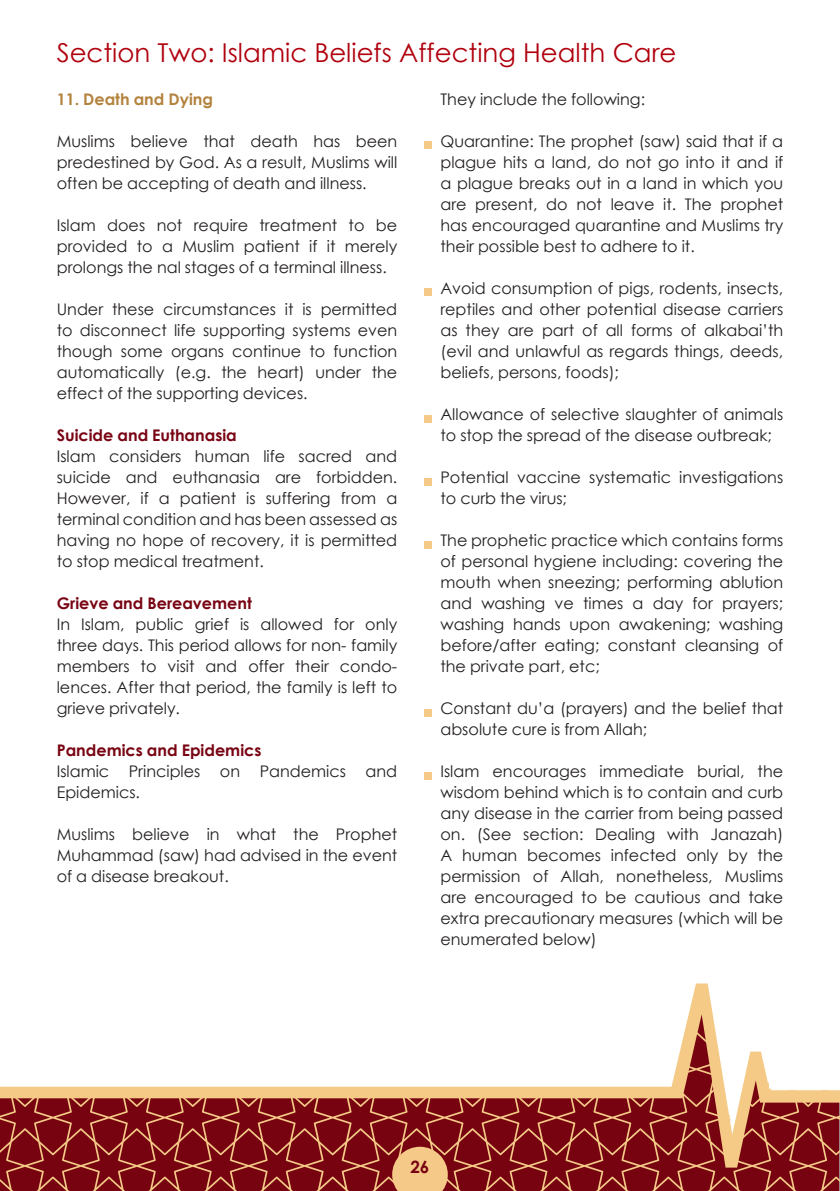
<style>
.page{position:relative;width:840px;height:1191px;background:#fff}
.page>*{position:absolute;margin:0;border:0;box-sizing:border-box;transform-origin:0 0}
._1__Page_Titles{font:26px "Century Gothic";color:#b0000d}
.t1{font:700 17px "Century Gothic";color:#780312}
._2__Body_Copy{font:16px/21px "Century Gothic";color:#231f20;text-align:justify}
._2_1_Forward_Bold_re{font:700 16px "Century Gothic";color:#780312}
._3__Subheadings_GOLD{font:700 16px "Century Gothic";color:#b3823d}
</style>
<div class="page">
<svg style="left:0;top:1167px;width:839px;height:24px;background:#871e20"></svg>
<svg style="left:0;top:983px;width:839px;height:184px"></svg>
<svg style="left:392px;top:1146px;width:55px;height:45px;background:#e3ad76"></svg>
<div style="left:424px;top:142px;width:7px;height:7px;background:#f5c987"></div>
<div style="left:424px;top:289px;width:7px;height:7px;background:#f5c987"></div>
<div style="left:424px;top:415px;width:7px;height:7px;background:#f5c987"></div>
<div style="left:424px;top:478px;width:7px;height:7px;background:#f5c987"></div>
<div style="left:424px;top:541px;width:7px;height:7px;background:#f5c987"></div>
<div style="left:424px;top:709px;width:7px;height:7px;background:#f5c987"></div>
<div style="left:424px;top:772px;width:7px;height:7px;background:#f5c987"></div>
<p class="_1__Page_Titles" style="left:57px;top:34px;width:620px">Section Two: Islamic Beliefs Affecting Health Care</p>
<p class="_3__Subheadings_GOLD" style="left:57px;top:87px;width:158px">11. Death and Dying</p>
<p class="_2__Body_Copy" style="left:57px;top:130px;width:342px">Muslims believe that death has been predestined by God. As a result, Muslims will often be accepting of death and illness.</p>
<p class="_2__Body_Copy" style="left:57px;top:214px;width:342px">Islam does not require treatment to be provided to a Muslim patient if it merely prolongs the nal stages of a terminal illness.</p>
<p class="_2__Body_Copy" style="left:57px;top:298px;width:342px">Under these circumstances it is permitted to disconnect life supporting systems even though some organs continue to function automatically (e.g. the heart) under the effect of the supporting devices.</p>
<p class="_2_1_Forward_Bold_re" style="left:57px;top:423px;width:181px">Suicide and Euthanasia</p>
<p class="_2__Body_Copy" style="left:57px;top:445px;width:342px">Islam considers human life sacred and suicide and euthanasia are forbidden.<br>However, if a patient is suffering from a terminal condition and has been assessed as having no hope of recovery, it is permitted to stop medical treatment.</p>
<p class="_2_1_Forward_Bold_re" style="left:57px;top:591px;width:196px">Grieve and Bereavement</p>
<p class="_2__Body_Copy" style="left:57px;top:613px;width:342px">In Islam, public grief is allowed for only three days. This period allows for non- family members to visit and offer their condo&shy;lences. After that period, the family is left to grieve privately.</p>
<p class="_2_1_Forward_Bold_re" style="left:57px;top:738px;width:206px">Pandemics and Epidemics</p>
<p class="_2__Body_Copy" style="left:57px;top:760px;width:342px">Islamic Principles on Pandemics and<br>Epidemics.</p>
<p class="_2__Body_Copy" style="left:57px;top:823px;width:342px">Muslims believe in what the Prophet Muhammad (saw) had advised in the event of a disease breakout.</p>
<p class="_2__Body_Copy" style="left:440px;top:88px;width:206px">They include the following:</p>
<p class="_2__Body_Copy" style="left:440px;top:130px;width:344px">Quarantine: The prophet (saw) said that if a plague hits a land, do not go into it and if a plague breaks out in a land in which you are present, do not leave it. The prophet has encouraged quarantine and Muslims try their possible best to adhere to it.</p>
<p class="_2__Body_Copy" style="left:440px;top:277px;width:344px">Avoid consumption of pigs, rodents, insects, reptiles and other potential disease carriers as they are part of all forms of alkabai’th (evil and unlawful as regards things, deeds, beliefs, persons, foods);</p>
<p class="_2__Body_Copy" style="left:440px;top:403px;width:344px">Allowance of selective slaughter of animals to stop the spread of the disease outbreak;</p>
<p class="_2__Body_Copy" style="left:440px;top:466px;width:344px">Potential vaccine systematic investigations to curb the virus;</p>
<p class="_2__Body_Copy" style="left:440px;top:529px;width:344px">The prophetic practice which contains forms of personal hygiene including: covering the mouth when sneezing; performing ablution and washing ve times a day for prayers; washing hands upon awakening; washing before/after eating; constant cleansing of the private part, etc;</p>
<p class="_2__Body_Copy" style="left:440px;top:697px;width:344px">Constant du’a (prayers) and the belief that absolute cure is from Allah;</p>
<p class="_2__Body_Copy" style="left:440px;top:760px;width:344px">Islam encourages immediate burial, the wisdom behind which is to contain and curb any disease in the carrier from being passed on. (See section: Dealing with Janazah)<br>A human becomes infected only by the permission of Allah, nonetheless, Muslims are encouraged to be cautious and take extra precautionary measures (which will be enumerated below)</p>
<p class="t1" style="left:410px;top:1154px;width:21px">26</p>
</div>
